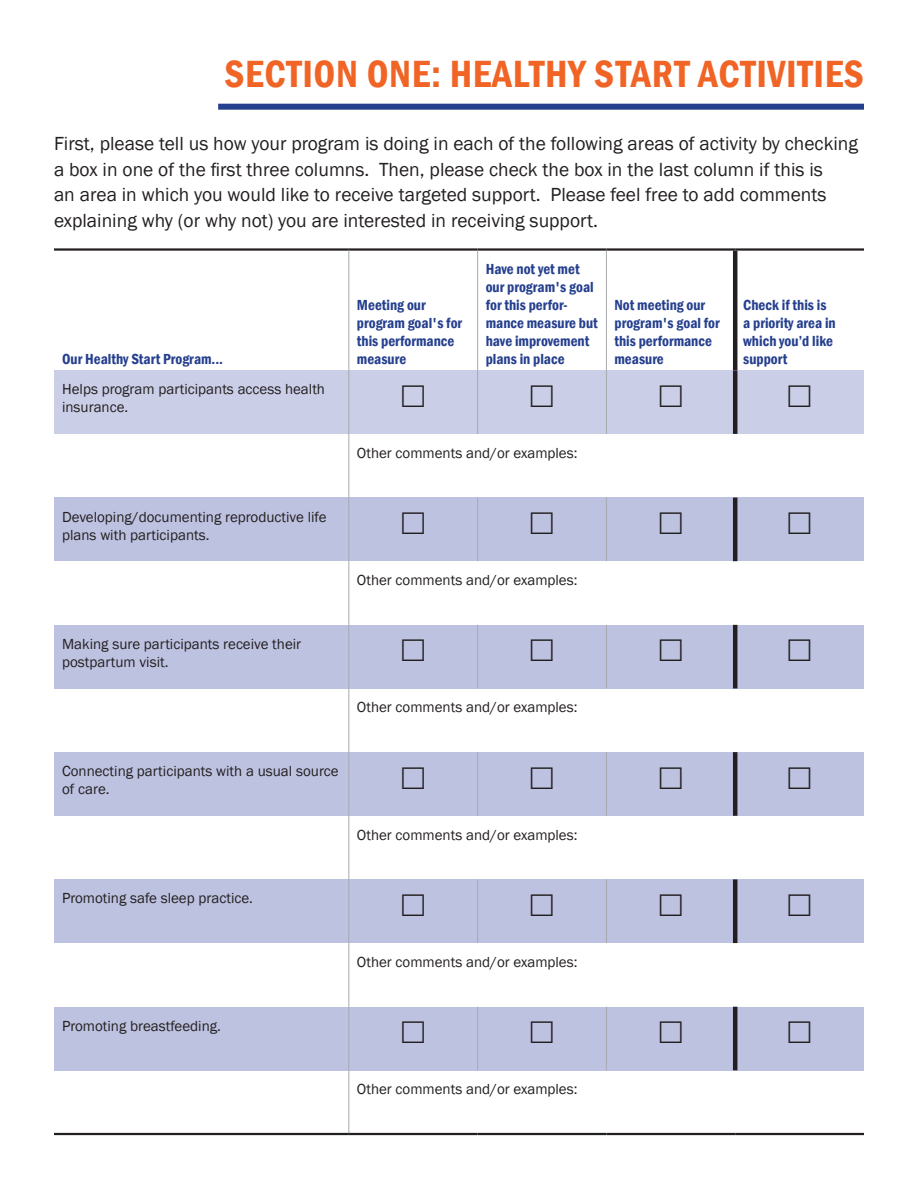
<style>
.page{position:relative;width:918px;height:1188px;background:#fff}
.page>*{position:absolute;margin:0;border:0;box-sizing:border-box;transform-origin:0 0}
.t1{font:600 condensed 39px "Franklin Gothic";letter-spacing:.015em;color:#f06425}
.body{font:19.5px/25.5px "Franklin Gothic";color:#231f20}
.t2{font:15px/18px "Franklin Gothic";color:#231f20}
.t3{font:600 condensed 15px/18px "Franklin Gothic";color:#253f8e}
</style>
<div class="page">
<hr style="left:733px;top:251px;width:4px;height:119px;background:#231f20">
<div style="left:54px;top:370px;width:295px;height:64px;background:#cacee7"></div>
<div style="left:349px;top:370px;width:129px;height:64px;background:#cacee7"></div>
<div style="left:478px;top:370px;width:128px;height:64px;background:#cacee7"></div>
<div style="left:606px;top:370px;width:129px;height:64px;background:#cacee7"></div>
<div style="left:735px;top:370px;width:129px;height:64px;background:#cacee7"></div>
<div style="left:54px;top:498px;width:295px;height:63px;background:#bdc2e1"></div>
<div style="left:349px;top:498px;width:129px;height:63px;background:#bdc2e1"></div>
<div style="left:478px;top:498px;width:128px;height:63px;background:#bdc2e1"></div>
<div style="left:606px;top:498px;width:129px;height:63px;background:#bdc2e1"></div>
<div style="left:735px;top:498px;width:129px;height:63px;background:#bdc2e1"></div>
<div style="left:54px;top:625px;width:295px;height:63px;background:#bdc2e1"></div>
<div style="left:349px;top:625px;width:129px;height:63px;background:#bdc2e1"></div>
<div style="left:478px;top:625px;width:128px;height:63px;background:#bdc2e1"></div>
<div style="left:606px;top:625px;width:129px;height:63px;background:#bdc2e1"></div>
<div style="left:735px;top:625px;width:129px;height:63px;background:#bdc2e1"></div>
<div style="left:54px;top:752px;width:295px;height:64px;background:#bdc2e1"></div>
<div style="left:349px;top:752px;width:129px;height:64px;background:#bdc2e1"></div>
<div style="left:478px;top:752px;width:128px;height:64px;background:#bdc2e1"></div>
<div style="left:606px;top:752px;width:129px;height:64px;background:#bdc2e1"></div>
<div style="left:735px;top:752px;width:129px;height:64px;background:#bdc2e1"></div>
<div style="left:54px;top:879px;width:295px;height:64px;background:#bdc2e1"></div>
<div style="left:349px;top:879px;width:129px;height:64px;background:#bdc2e1"></div>
<div style="left:478px;top:879px;width:128px;height:64px;background:#bdc2e1"></div>
<div style="left:606px;top:879px;width:129px;height:64px;background:#bdc2e1"></div>
<div style="left:735px;top:879px;width:129px;height:64px;background:#bdc2e1"></div>
<div style="left:54px;top:1007px;width:295px;height:63px;background:#bdc2e1"></div>
<div style="left:349px;top:1007px;width:129px;height:63px;background:#bdc2e1"></div>
<div style="left:478px;top:1007px;width:128px;height:63px;background:#bdc2e1"></div>
<div style="left:606px;top:1007px;width:129px;height:63px;background:#bdc2e1"></div>
<div style="left:735px;top:1007px;width:129px;height:63px;background:#bdc2e1"></div>
<hr style="left:54px;top:248px;width:295px;height:3px;background:#231f20">
<hr style="left:349px;top:248px;width:129px;height:3px;background:#231f20">
<hr style="left:478px;top:248px;width:128px;height:3px;background:#231f20">
<hr style="left:606px;top:248px;width:129px;height:3px;background:#231f20">
<hr style="left:735px;top:248px;width:129px;height:3px;background:#231f20">
<hr style="left:348px;top:251px;width:1px;height:119px;background:#a8a9ad">
<hr style="left:477px;top:251px;width:1px;height:119px;background:#a8a9ad">
<hr style="left:606px;top:251px;width:1px;height:119px;background:#a8a9ad">
<hr style="left:348px;top:370px;width:1px;height:64px;background:#a8a9ad">
<hr style="left:477px;top:370px;width:1px;height:64px;background:#a8a9ad">
<hr style="left:606px;top:370px;width:1px;height:64px;background:#a8a9ad">
<hr style="left:348px;top:434px;width:1px;height:64px;background:#a8a9ad">
<hr style="left:348px;top:498px;width:1px;height:63px;background:#a8a9ad">
<hr style="left:477px;top:498px;width:1px;height:63px;background:#a8a9ad">
<hr style="left:606px;top:498px;width:1px;height:63px;background:#a8a9ad">
<hr style="left:348px;top:561px;width:1px;height:64px;background:#a8a9ad">
<hr style="left:348px;top:625px;width:1px;height:63px;background:#a8a9ad">
<hr style="left:477px;top:625px;width:1px;height:63px;background:#a8a9ad">
<hr style="left:606px;top:625px;width:1px;height:63px;background:#a8a9ad">
<hr style="left:348px;top:688px;width:1px;height:64px;background:#a8a9ad">
<hr style="left:348px;top:752px;width:1px;height:64px;background:#a8a9ad">
<hr style="left:477px;top:752px;width:1px;height:64px;background:#a8a9ad">
<hr style="left:606px;top:752px;width:1px;height:64px;background:#a8a9ad">
<hr style="left:348px;top:816px;width:1px;height:63px;background:#a8a9ad">
<hr style="left:348px;top:879px;width:1px;height:64px;background:#a8a9ad">
<hr style="left:477px;top:879px;width:1px;height:64px;background:#a8a9ad">
<hr style="left:606px;top:879px;width:1px;height:64px;background:#a8a9ad">
<hr style="left:348px;top:943px;width:1px;height:64px;background:#a8a9ad">
<hr style="left:348px;top:1007px;width:1px;height:63px;background:#a8a9ad">
<hr style="left:477px;top:1007px;width:1px;height:63px;background:#a8a9ad">
<hr style="left:606px;top:1007px;width:1px;height:63px;background:#a8a9ad">
<hr style="left:348px;top:1070px;width:1px;height:63px;background:#a8a9ad">
<hr style="left:54px;top:1133px;width:295px;height:2px;background:#231f20">
<hr style="left:349px;top:1133px;width:129px;height:2px;background:#231f20">
<hr style="left:478px;top:1133px;width:128px;height:2px;background:#231f20">
<hr style="left:606px;top:1133px;width:129px;height:2px;background:#231f20">
<hr style="left:733px;top:370px;width:4px;height:64px;background:#231f20">
<hr style="left:733px;top:498px;width:4px;height:63px;background:#231f20">
<hr style="left:733px;top:625px;width:4px;height:63px;background:#231f20">
<hr style="left:733px;top:752px;width:4px;height:64px;background:#231f20">
<hr style="left:733px;top:879px;width:4px;height:64px;background:#231f20">
<hr style="left:733px;top:1007px;width:4px;height:63px;background:#231f20">
<hr style="left:735px;top:1133px;width:129px;height:2px;background:#231f20">
<div style="left:218px;top:104px;width:646px;height:6px;background:#253f8e"></div>
<p class="t1" style="left:225px;top:48px;width:641px">SECTION ONE: HEALTHY START ACTIVITIES</p>
<p class="body" style="left:54px;top:132px;width:806px">First, please tell us how your program is doing in each of the following areas of activity by checking a box in one of the first three columns. Then, please check the box in the last column if this is<br>an area in which you would like to receive targeted support. Please feel free to add comments explaining why (or why not) you are interested in receiving support.</p>
<p class="t3" style="left:486px;top:259px;width:110px">Have not yet met our program's goal</p>
<p class="t3" style="left:357px;top:295px;width:70px">Meeting our</p>
<p class="t3" style="left:486px;top:295px;width:83px">for this perfor-</p>
<p class="t3" style="left:615px;top:295px;width:92px">Not meeting our</p>
<p class="t3" style="left:357px;top:313px;width:107px">program goal's for</p>
<p class="t3" style="left:486px;top:313px;width:236px">mance measure but program's goal for</p>
<p class="t3" style="left:357px;top:331px;width:99px">this performance</p>
<p class="t3" style="left:486px;top:331px;width:105px">have improvement</p>
<p class="t3" style="left:615px;top:331px;width:99px">this performance</p>
<p class="t3" style="left:62px;top:349px;width:163px">Our Healthy Start Program...</p>
<p class="t3" style="left:357px;top:349px;width:51px">measure</p>
<p class="t3" style="left:486px;top:349px;width:80px">plans in place</p>
<p class="t3" style="left:615px;top:349px;width:51px">measure</p>
<p class="t2" style="left:62px;top:381px;width:264px">Helps program participants access health insurance.</p>
<p class="t2" style="left:62px;top:508px;width:266px">Developing/documenting reproductive life</p>
<p class="t2" style="left:62px;top:526px;width:149px">plans with participants.</p>
<p class="t2" style="left:357px;top:444px;width:222px">Other comments and/or examples:</p>
<p class="t2" style="left:357px;top:572px;width:222px">Other comments and/or examples:</p>
<p class="t2" style="left:62px;top:635px;width:241px">Making sure participants receive their</p>
<p class="t2" style="left:62px;top:653px;width:108px">postpartum visit.</p>
<p class="t2" style="left:357px;top:699px;width:222px">Other comments and/or examples:</p>
<p class="t2" style="left:62px;top:762px;width:278px">Connecting participants with a usual source</p>
<p class="t2" style="left:62px;top:780px;width:49px">of care.</p>
<p class="t2" style="left:357px;top:826px;width:222px">Other comments and/or examples:</p>
<p class="t2" style="left:62px;top:890px;width:192px">Promoting safe sleep practice.</p>
<p class="t2" style="left:357px;top:953px;width:222px">Other comments and/or examples:</p>
<p class="t2" style="left:62px;top:1017px;width:160px">Promoting breastfeeding.</p>
<p class="t2" style="left:357px;top:1081px;width:222px">Other comments and/or examples:</p>
<p class="t3" style="left:743px;top:295px;width:94px">Check if this is a priority area in which you’d like support</p>
</div>
